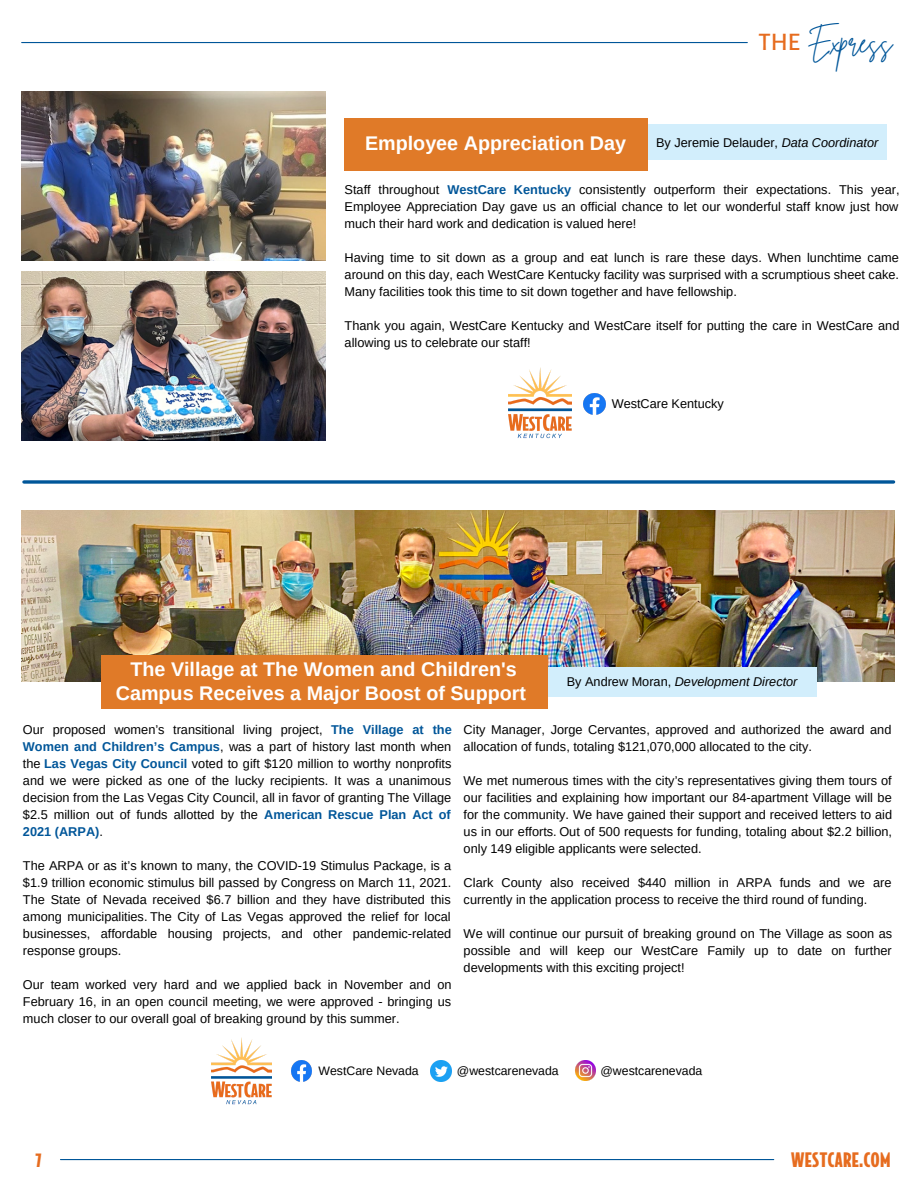
<style>
.page{position:relative;width:918px;height:1188px;background:#fff}
.page>*{position:absolute;margin:0;border:0;box-sizing:border-box;transform-origin:0 0}
.t1{font:29.1px "Brittany Signature";color:#005699}
.t2{font:500 24.75px "Alegreya Sans SC";color:#e66c1f}
.t3{font:700 19.8px/23.7px "Arimo";color:#fff;text-align:center}
.t4{font:900 18.45px "OPTI Jake";color:#e66c1f}
.t5{font:900 16.95px "OPTI Jake";color:#e66c1f}
.t6{font:12.75px/17px "Arimo";color:#000;text-align:justify}
.t7{font:italic 12.75px "Arimo";color:#000}
.t8{font:12.3px "Arimo";color:#000}
.s1{font-style:italic}
.s2{font-weight:700;color:#005699}
.s3{font-style:normal}
</style>
<div class="page">
<img style="left:21px;top:511px;width:873px;height:171px">
<img style="left:21px;top:92px;width:305px;height:169px">
<img style="left:21px;top:272px;width:305px;height:169px">
<svg style="left:24px;top:480px;width:870px;height:4px;background:#2770a8"></svg>
<div style="left:345px;top:118px;width:303px;height:53px;background:#e07a28"></div>
<div style="left:648px;top:124px;width:238px;height:36px;background:#d2eefc"></div>
<img style="left:509px;top:368px;width:63px;height:71px">
<img style="left:584px;top:393px;width:21px;height:22px">
<div style="left:101px;top:655px;width:447px;height:54px;background:#e07a28"></div>
<div style="left:548px;top:667px;width:269px;height:29px;background:#d2eefc"></div>
<img style="left:212px;top:1037px;width:59px;height:68px">
<img style="left:291px;top:1061px;width:21px;height:20px">
<img style="left:431px;top:1061px;width:20px;height:20px">
<img style="left:575px;top:1061px;width:20px;height:20px">
<hr style="left:22px;top:42px;width:725px;height:1px;background:#005699">
<hr style="left:60px;top:1159px;width:714px;height:1px;background:#005699">
<p class="t2" style="left:758px;top:30px;width:43px">THE</p>
<p class="t1" style="left:807px;top:23px;width:86px">Express</p>
<p class="t3" style="left:365px;top:131px;width:263px">Employee Appreciation Day</p>
<p class="t6" style="left:656px;top:134px;width:224px">By Jeremie Delauder, <span class="s1">Data Coordinator</span></p>
<p class="t6" style="left:345px;top:181px;width:556px">Staff throughout <span class="s2">WestCare Kentucky</span> consistently outperform their expectations. This year, Employee Appreciation Day gave us an official chance to let our wonderful staff know just how much their hard work and dedication is valued here!</p>
<p class="t6" style="left:345px;top:249px;width:556px">Having time to sit down as a group and eat lunch is rare these days. When lunchtime came around on this day, each WestCare Kentucky facility was surprised with a scrumptious sheet cake.<br>Many facilities took this time to sit down together and have fellowship.</p>
<p class="t6" style="left:345px;top:317px;width:556px">Thank you again, WestCare Kentucky and WestCare itself for putting the care in WestCare and allowing us to celebrate our staff!</p>
<p class="t6" style="left:612px;top:395px;width:114px">WestCare Kentucky</p>
<p class="t3" style="left:116px;top:658px;width:412px">The Village at The Women and Children's<br>Campus Receives a Major Boost of Support</p>
<p class="t7" style="left:567px;top:675px;width:232px"><span class="s3">By Andrew Moran,</span> Development Director</p>
<p class="t6" style="left:23px;top:721px;width:430px">Our proposed women’s transitional living project, <span class="s2">The Village at the Women and Children’s Campus</span>, was a part of history last month when the <span class="s2">Las Vegas City Council</span> voted to gift $120 million to worthy nonprofits and we were picked as one of the lucky recipients. It was a unanimous decision from the Las Vegas City Council, all in favor of granting The Village $2.5 million out of funds allotted by the <span class="s2">American Rescue Plan Act of 2021 (ARPA)</span>.</p>
<p class="t6" style="left:23px;top:857px;width:430px">The ARPA or as it’s known to many, the COVID-19 Stimulus Package, is a $1.9 trillion economic stimulus bill passed by Congress on March 11, 2021.<br>The State of Nevada received $6.7 billion and they have distributed this among municipalities. The City of Las Vegas approved the relief for local businesses, affordable housing projects, and other pandemic-related response groups.</p>
<p class="t6" style="left:23px;top:976px;width:430px">Our team worked very hard and we applied back in November and on February 16, in an open council meeting, we were approved - bringing us much closer to our overall goal of breaking ground by this summer.</p>
<p class="t6" style="left:464px;top:721px;width:429px">City Manager, Jorge Cervantes, approved and authorized the award and allocation of funds, totaling $121,070,000 allocated to the city.</p>
<p class="t6" style="left:464px;top:772px;width:430px">We met numerous times with the city’s representatives giving them tours of our facilities and explaining how important our 84-apartment Village will be for the community. We have gained their support and received letters to aid us in our efforts. Out of 500 requests for funding, totaling about $2.2 billion, only 149 eligible applicants were selected.</p>
<p class="t6" style="left:464px;top:874px;width:429px">Clark County also received $440 million in ARPA funds and we are currently in the application process to receive the third round of funding.</p>
<p class="t6" style="left:464px;top:925px;width:430px">We will continue our pursuit of breaking ground on The Village as soon as possible and will keep our WestCare Family up to date on further developments with this exciting project!</p>
<p class="t8" style="left:319px;top:1064px;width:102px">WestCare Nevada</p>
<p class="t8" style="left:457px;top:1064px;width:103px">@westcarenevada</p>
<p class="t8" style="left:601px;top:1064px;width:103px">@westcarenevada</p>
<p class="t5" style="left:34px;top:1153px;width:10px">7</p>
<p class="t4" style="left:791px;top:1151px;width:101px">WESTCARE.COM</p>
</div>
